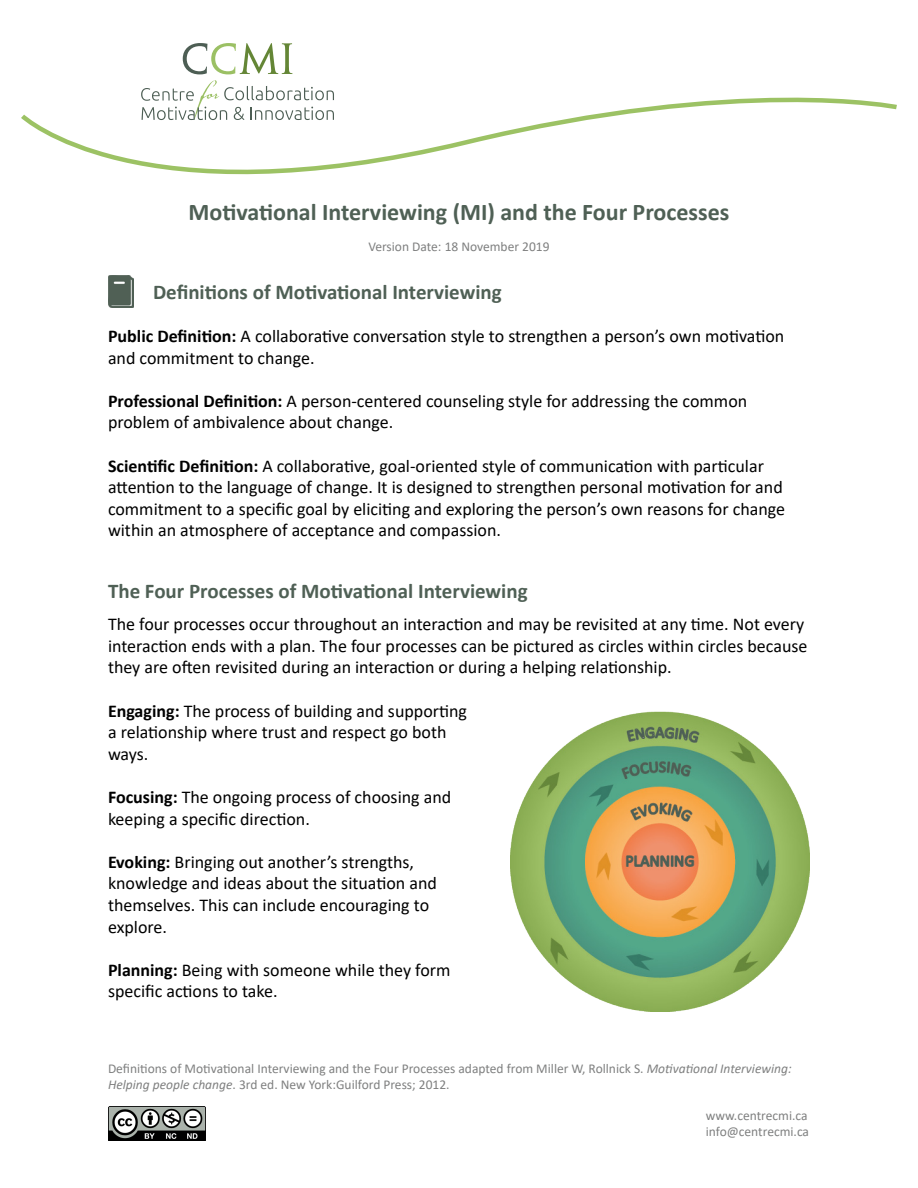
<style>
.page{position:relative;width:918px;height:1188px;background:#fff}
.page>*{position:absolute;margin:0;border:0;box-sizing:border-box;transform-origin:0 0}
.Header_-_level_1{font:700 24px "Calibri";color:#4f6055}
.Header_-_level_2{font:700 21px "Calibri";color:#4f6055}
.CCMI_Body_Text{font:18px/21.6px "Calibri";color:#000}
.Footnote{font:13.5px/16.2px "Calibri";color:#7f8080}
.CCMI_Body_Text-2{font:13.5px "Calibri";color:#7f8080}
.s1{font-weight:700}
.s2{font-style:italic}
</style>
<div class="page">
<svg style="left:21px;top:73px;width:876px;height:102px"></svg>
<svg style="left:183px;top:43px;width:109px;height:31px"></svg>
<svg style="left:141px;top:80px;width:193px;height:40px"></svg>
<img style="left:108px;top:1106px;width:97px;height:34px">
<img style="left:108px;top:275px;width:26px;height:33px">
<img style="left:510px;top:711px;width:300px;height:301px">
<p class="Header_-_level_1" style="left:189px;top:195px;width:542px">Motivational Interviewing (MI) and the Four Processes</p>
<p class="CCMI_Body_Text-2" style="left:368px;top:237px;width:183px">Version Date: 18 November 2019</p>
<p class="Header_-_level_2" style="left:153px;top:277px;width:350px">Definitions of Motivational Interviewing</p>
<p class="CCMI_Body_Text" style="left:108px;top:325px;width:678px"><span class="s1">Public Definition:</span> A collaborative conversation style to strengthen a person’s own motivation and commitment to change.</p>
<p class="CCMI_Body_Text" style="left:108px;top:390px;width:641px"><span class="s1">Professional Definition:</span> A person-centered counseling style for addressing the common problem of ambivalence about change.</p>
<p class="CCMI_Body_Text" style="left:108px;top:454px;width:679px"><span class="s1">Scientific Definition:</span> A collaborative, goal-oriented style of communication with particular attention to the language of change. It is designed to strengthen personal motivation for and commitment to a specific goal by eliciting and exploring the person’s own reasons for change within an atmosphere of acceptance and compassion.</p>
<p class="Header_-_level_2" style="left:108px;top:576px;width:421px">The Four Processes of Motivational Interviewing</p>
<p class="CCMI_Body_Text" style="left:108px;top:613px;width:701px">The four processes occur throughout an interaction and may be revisited at any time. Not every interaction ends with a plan. The four processes can be pictured as circles within circles because they are often revisited during an interaction or during a helping relationship.</p>
<p class="CCMI_Body_Text" style="left:108px;top:699px;width:361px"><span class="s1">Engaging:</span> The process of building and supporting a relationship where trust and respect go both ways.</p>
<p class="CCMI_Body_Text" style="left:108px;top:786px;width:345px"><span class="s1">Focusing:</span> The ongoing process of choosing and keeping a specific direction.</p>
<p class="CCMI_Body_Text" style="left:108px;top:851px;width:331px"><span class="s1">Evoking:</span> Bringing out another’s strengths, knowledge and ideas about the situation and themselves. This can include encouraging to explore.</p>
<p class="CCMI_Body_Text" style="left:108px;top:959px;width:344px"><span class="s1">Planning:</span> Being with someone while they form specific actions to take.</p>
<p class="Footnote" style="left:108px;top:1060px;width:685px">Defi nitions of Motivational Interviewing and the Four Processes adapted from Miller W, Rollnick S. <span class="s2">Motivational Interviewing:<br>Helping people change</span>. 3rd ed. New York:Guilford Press; 2012.</p>
<p class="Footnote" style="left:706px;top:1107px;width:103px">www.centrecmi.ca</p>
<p class="Footnote" style="left:706px;top:1124px;width:105px">info@centrecmi.ca</p>
</div>
